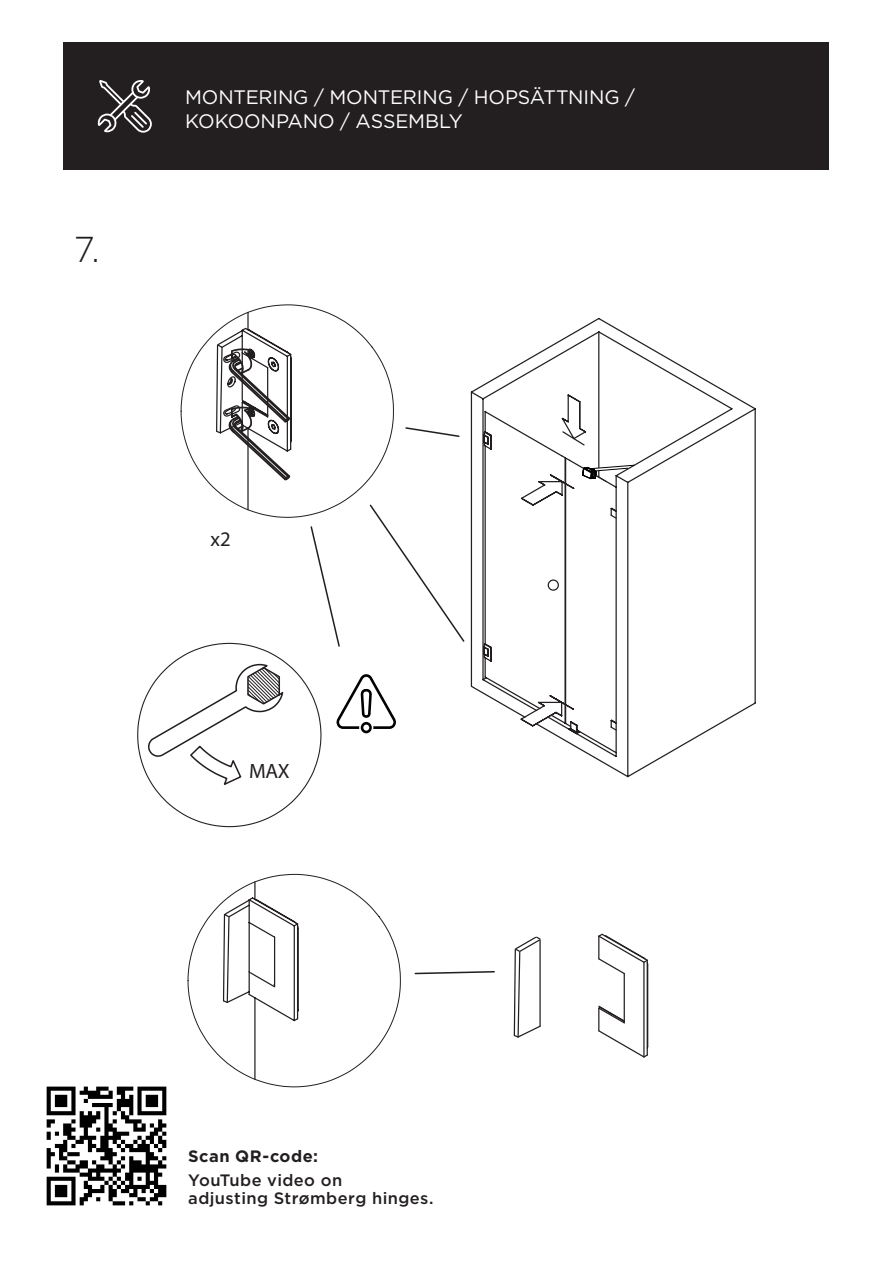
<style>
.page{position:relative;width:893px;height:1263px;background:#fff}
.page>*{position:absolute;margin:0;border:0;box-sizing:border-box;transform-origin:0 0}
.t1{font:300 36px "Gotham";color:#231f20}
.t2{font:20.7px "Myriad Pro";color:#231f20}
.t3{font:19.5px/24px "Gotham";letter-spacing:-.005em;color:#fff}
.t4{font:500 16.5px/18px "Gotham";letter-spacing:.025em;color:#231f20}
.t5{font:700 16.5px "Gotham";letter-spacing:.03em;color:#231f20}
</style>
<div class="page">
<div style="left:64px;top:43px;width:765px;height:127px;background:#231f20"></div>
<svg style="left:97px;top:80px;width:55px;height:53px"></svg>
<svg style="left:470px;top:318px;width:286px;height:460px"></svg>
<svg style="left:187px;top:873px;width:214px;height:215px"></svg>
<svg style="left:222px;top:881px;width:77px;height:199px"></svg>
<hr style="left:643px;top:962px;width:1px;height:95px;background:#231f20">
<hr style="left:647px;top:960px;width:1px;height:95px;background:#231f20">
<svg style="left:598px;top:933px;width:51px;height:42px"></svg>
<hr style="left:624px;top:973px;width:1px;height:50px;background:#231f20">
<svg style="left:598px;top:1004px;width:51px;height:54px"></svg>
<svg style="left:513px;top:936px;width:28px;height:102px"></svg>
<svg style="left:414px;top:971px;width:81px;height:4px"></svg>
<svg style="left:137px;top:311px;width:328px;height:517px"></svg>
<svg style="left:519px;top:393px;width:116px;height:342px"></svg>
<img style="left:46px;top:1086px;width:121px;height:120px">
<h1 class="t1" style="left:74px;top:227px;width:27px">7.</h1>
<p class="t3" style="left:185px;top:85px;width:452px">MONTERING / MONTERING / HOPSÄTTNING /<br>KOKOONPANO / ASSEMBLY</p>
<p class="t2" style="left:210px;top:527px;width:22px">x2</p>
<p class="t2" style="left:249px;top:758px;width:42px">MAX</p>
<p class="t5" style="left:188px;top:1145px;width:131px">Scan QR-code:</p>
<p class="t4" style="left:188px;top:1171px;width:247px">YouTube video on<br>adjusting Strømberg hinges.</p>
</div>
